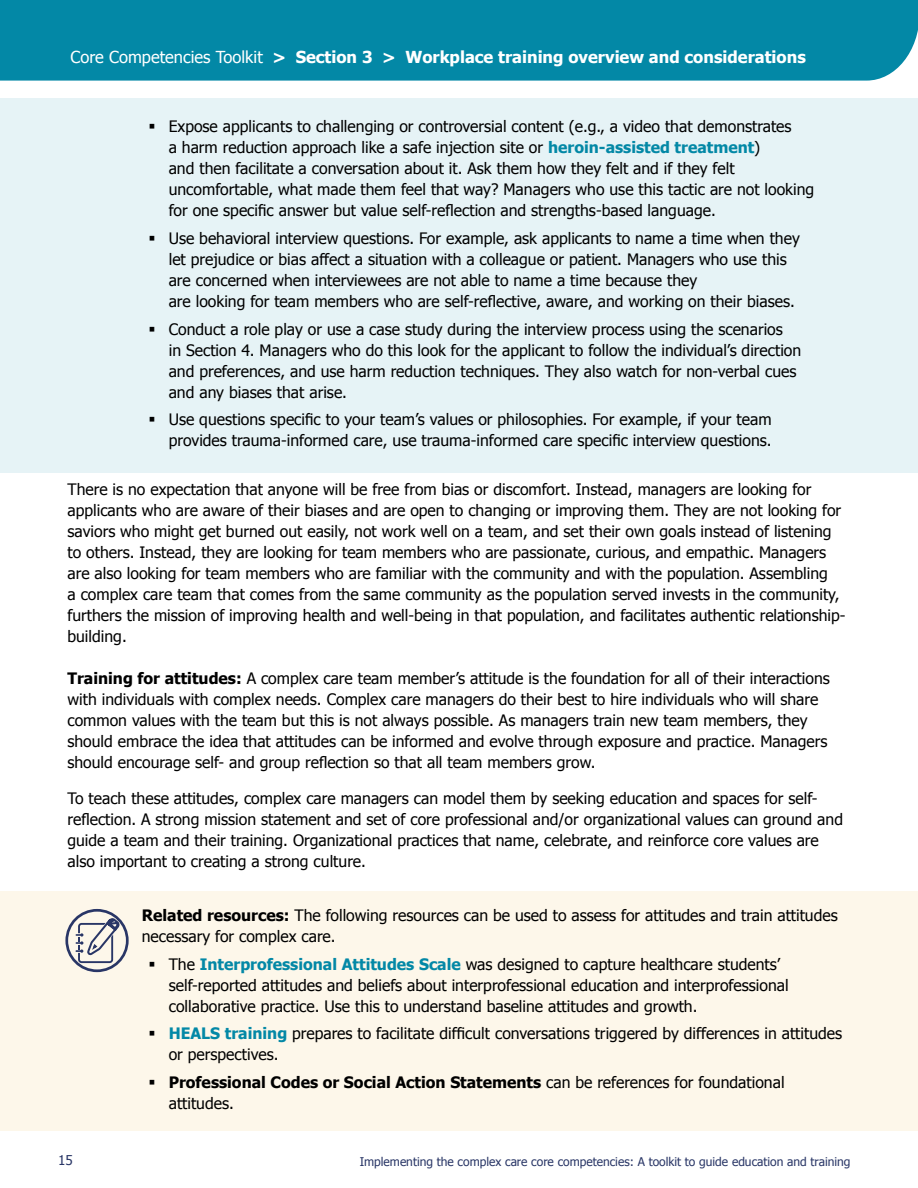
<style>
.page{position:relative;width:918px;height:1188px;background:#fff}
.page>*{position:absolute;margin:0;border:0;box-sizing:border-box;transform-origin:0 0}
.t1{font:700 16.5px "Tahoma";color:#fff}
.t2{font:15.75px/21px "Tahoma";color:#000}
.t3{font:700 15.75px/21px "Tahoma";color:#000}
.t4{font:13.5px "Tahoma";color:#293666}
.t5{font:12px "Tahoma";color:#293666}
.s1{font-weight:400}
.s2{font-weight:700;color:#0388a6}
.s3{font-weight:700}
</style>
<div class="page">
<div style="left:0;top:0;width:918px;height:81px;background:#0388a6"></div>
<div style="left:0;top:891px;width:918px;height:240px;background:#fdf7ea"></div>
<svg style="left:76px;top:916px;width:43px;height:47px"></svg>
<div style="left:65px;top:909px;width:64px;height:63px;border:3px solid #293666;border-radius:50%"></div>
<div style="left:0;top:98px;width:918px;height:374px;background:#e6f3f6"></div>
<p class="t1" style="left:71px;top:46px;width:737px"><span class="s1">Core Competencies Toolkit</span> &gt; Section 3 &gt; Workplace training overview and considerations</p>
<p class="t2" style="left:169px;top:115px;width:647px">Expose applicants to challenging or controversial content (e.g., a video that demonstrates<br>a harm reduction approach like a safe injection site or <span class="s2">heroin-assisted treatment</span>)<br>and then facilitate a conversation about it. Ask them how they felt and if they felt uncomfortable, what made them feel that way? Managers who use this tactic are not looking for one specific answer but value self-reflection and strengths-based language.</p>
<p class="t2" style="left:169px;top:227px;width:633px">Use behavioral interview questions. For example, ask applicants to name a time when they let prejudice or bias affect a situation with a colleague or patient. Managers who use this are concerned when interviewees are not able to name a time because they<br>are looking for team members who are self-reflective, aware, and working on their biases.</p>
<p class="t2" style="left:169px;top:318px;width:634px">Conduct a role play or use a case study during the interview process using the scenarios<br>in Section 4. Managers who do this look for the applicant to follow the individual’s direction and preferences, and use harm reduction techniques. They also watch for non-verbal cues and any biases that arise.</p>
<p class="t2" style="left:169px;top:408px;width:604px">Use questions specific to your team’s values or philosophies. For example, if your team provides trauma-informed care, use trauma-informed care specific interview questions.</p>
<p class="t2" style="left:67px;top:478px;width:780px">There is no expectation that anyone will be free from bias or discomfort. Instead, managers are looking for applicants who are aware of their biases and are open to changing or improving them. They are not looking for saviors who might get burned out easily, not work well on a team, and set their own goals instead of listening to others. Instead, they are looking for team members who are passionate, curious, and empathic. Managers are also looking for team members who are familiar with the community and with the population. Assembling<br>a complex care team that comes from the same community as the population served invests in the community, furthers the mission of improving health and well-being in that population, and facilitates authentic relationship&shy;building.</p>
<p class="t2" style="left:67px;top:667px;width:764px"><span class="s3">Training for attitudes:</span> A complex care team member’s attitude is the foundation for all of their interactions with individuals with complex needs. Complex care managers do their best to hire individuals who will share common values with the team but this is not always possible. As managers train new team members, they should embrace the idea that attitudes can be informed and evolve through exposure and practice. Managers should encourage self- and group reflection so that all team members grow.</p>
<p class="t2" style="left:67px;top:787px;width:777px">To teach these attitudes, complex care managers can model them by seeking education and spaces for self&shy;reflection. A strong mission statement and set of core professional and/or organizational values can ground and guide a team and their training. Organizational practices that name, celebrate, and reinforce core values are also important to creating a strong culture.</p>
<p class="t2" style="left:142px;top:904px;width:698px"><span class="s3">Related resources:</span> The following resources can be used to assess for attitudes and train attitudes necessary for complex care.</p>
<p class="t2" style="left:169px;top:953px;width:621px">The <span class="s2">Interprofessional Attitudes Scale</span> was designed to capture healthcare students’ self-reported attitudes and beliefs about interprofessional education and interprofessional collaborative practice. Use this to understand baseline attitudes and growth.</p>
<p class="t2" style="left:169px;top:1023px;width:675px"><span class="s2">HEALS training</span> prepares to facilitate difficult conversations triggered by differences in attitudes or perspectives.</p>
<p class="t3" style="left:169px;top:1071px;width:617px">Professional Codes or Social Action Statements <span class="s1">can be references for foundational attitudes.</span></p>
<p class="t4" style="left:58px;top:1151px;width:16px">15</p>
<p class="t5" style="left:360px;top:1154px;width:492px">Implementing the complex care core competencies: A toolkit to guide education and training</p>
</div>
